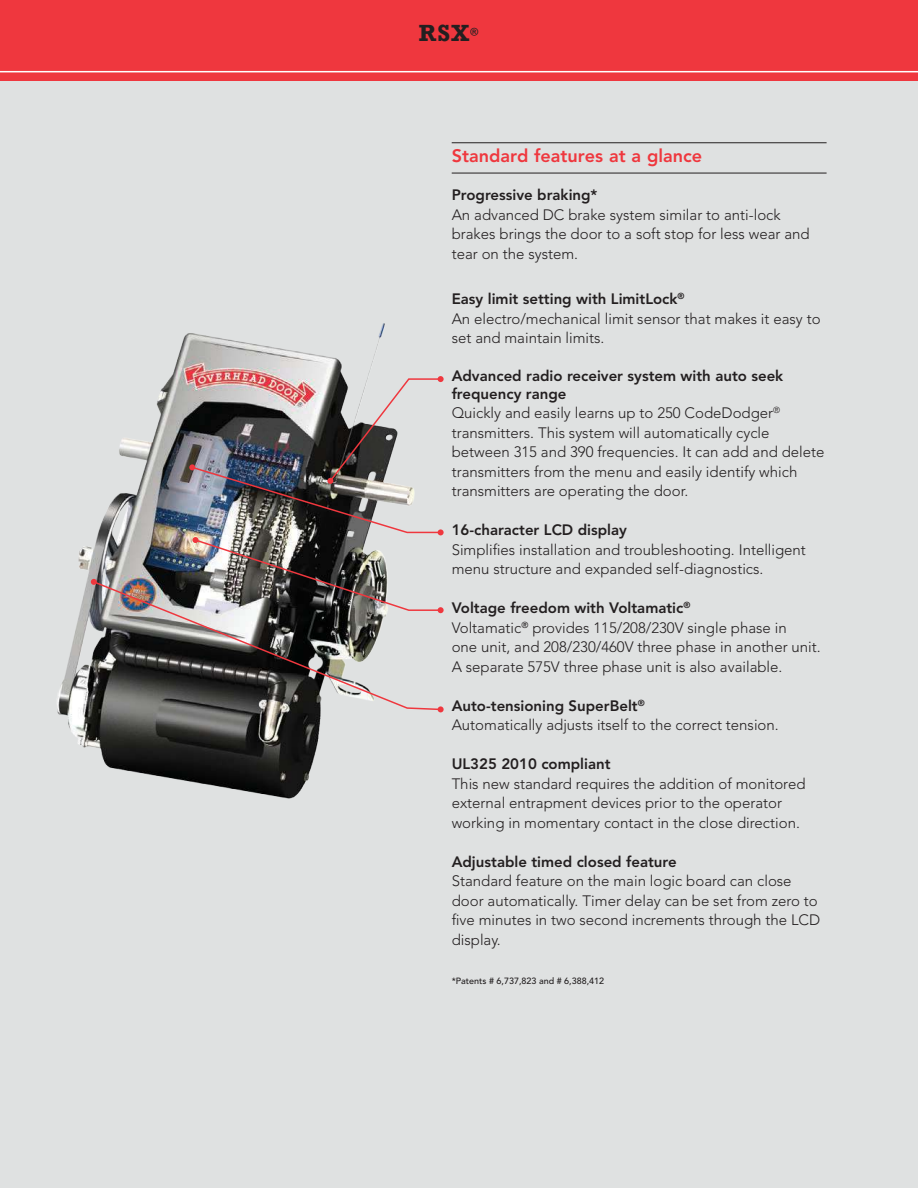
<style>
.page{position:relative;width:918px;height:1188px;background:#fff}
.page>*{position:absolute;margin:0;border:0;box-sizing:border-box;transform-origin:0 0}
.t1{font:700 24px "Rockwell";color:#231f20}
.t2{font:800 18px "Avenir LT Std";color:#ef373e}
.t3{font:300 15px/19.5px "Avenir LT Std";color:#231f20}
.t4{font:800 15px/18px "Avenir LT Std";color:#231f20}
.t5{font:700 10.5px "Rockwell";color:#231f20}
.t6{font:500 9px "Avenir LT Std";color:#231f20}
.s1{font-weight:800}
</style>
<div class="page">
<div style="left:0;top:54px;width:918px;height:1134px;background:#dfe1e1"></div>
<img style="left:57px;top:323px;width:328px;height:476px">
<div style="left:0;top:0;width:918px;height:81px;background:#ef373e"></div>
<hr style="left:0;top:71px;width:918px;height:1px;background:#fff">
<hr style="left:452px;top:143px;width:375px;height:1px;background:#231f20">
<hr style="left:452px;top:173px;width:375px;height:1px;background:#231f20">
<img style="left:189px;top:376px;width:255px;height:237px">
<svg style="left:92px;top:580px;width:350px;height:131px"></svg>
<svg style="left:438px;top:706px;width:6px;height:6px"></svg>
<svg style="left:91px;top:579px;width:6px;height:6px"></svg>
<h1 class="t1" style="left:419px;top:19px;width:52px">RSX</h1>
<p class="t5" style="left:470px;top:25px;width:9px">®</p>
<p class="t2" style="left:452px;top:148px;width:252px">Standard features at a glance</p>
<p class="t4" style="left:452px;top:187px;width:147px">Progressive braking*</p>
<p class="t3" style="left:452px;top:206px;width:360px">An advanced DC brake system similar to anti-lock brakes brings the door to a soft stop for less wear and tear on the system.</p>
<p class="t3" style="left:452px;top:291px;width:371px"><span class="s1">Easy limit setting with LimitLock</span><sup>®<br></sup>An electro/mechanical limit sensor that makes it easy to set and maintain limits.</p>
<p class="t4" style="left:452px;top:368px;width:333px">Advanced radio receiver system with auto seek frequency range</p>
<p class="t3" style="left:452px;top:405px;width:374px">Quickly and easily learns up to 250 CodeDodger<sup>® </sup>transmitters. This system will automatically cycle between 315 and 390 frequencies. It can add and delete transmitters from the menu and easily identify which transmitters are operating the door.</p>
<p class="t4" style="left:452px;top:522px;width:177px">16-character LCD display</p>
<p class="t3" style="left:452px;top:541px;width:356px">Simplifies installation and troubleshooting. Intelligent menu structure and expanded self-diagnostics.</p>
<p class="t3" style="left:452px;top:600px;width:371px"><span class="s1">Voltage freedom with Voltamatic</span><sup>®<br></sup>Voltamatic<sup>®</sup> provides 115/208/230V single phase in<br>one unit, and 208/230/460V three phase in another unit.<br>A separate 575V three phase unit is also available.</p>
<p class="t3" style="left:452px;top:697px;width:329px"><span class="s1">Auto-tensioning SuperBelt</span><sup>®<br></sup>Automatically adjusts itself to the correct tension.</p>
<p class="t4" style="left:452px;top:756px;width:160px">UL325 2010 compliant</p>
<p class="t3" style="left:452px;top:775px;width:355px">This new standard requires the addition of monitored external entrapment devices prior to the operator working in momentary contact in the close direction.</p>
<p class="t4" style="left:452px;top:854px;width:227px">Adjustable timed closed feature</p>
<p class="t3" style="left:452px;top:873px;width:370px">Standard feature on the main logic board can close door automatically. Timer delay can be set from zero to five minutes in two second increments through the LCD display.</p>
<p class="t6" style="left:452px;top:977px;width:154px">*Patents # 6,737,823 and # 6,388,412</p>
</div>
